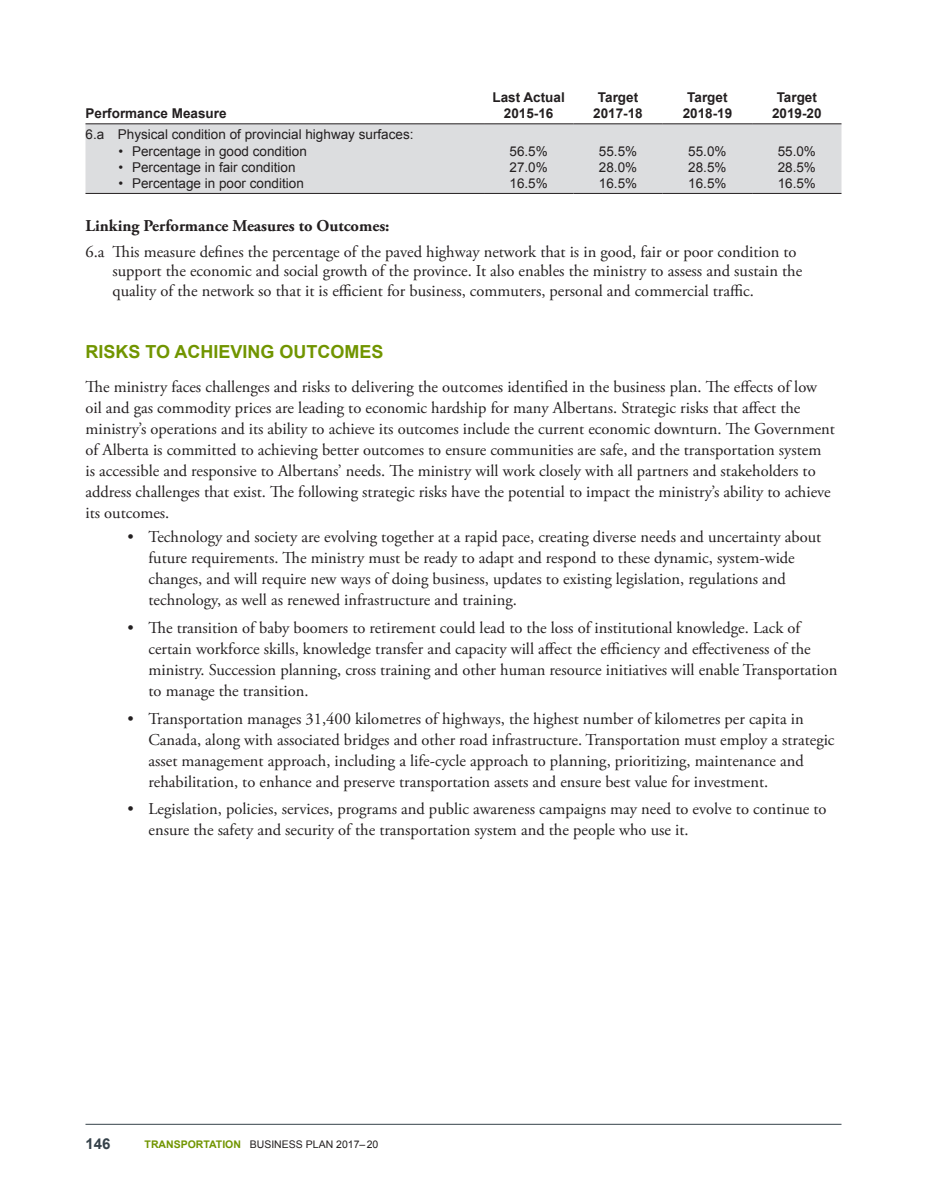
<style>
.page{position:relative;width:927px;height:1197px;background:#fff}
.page>*{position:absolute;margin:0;border:0;box-sizing:border-box;transform-origin:0 0}
.Linking_PM_-_number{font:700 18px "Arial";color:#719500}
.Main_Heading{font:16.5px/21px "Adobe Garamond Pro";color:#231f20}
.Linking_PM_-_number-2{font:16.5px/19.5px "Adobe Garamond Pro";color:#231f20}
.Linking_PM_-_heading{font:700 16.5px "Adobe Garamond Pro";color:#231f20}
.t1{font:700 15px "Arial";color:#36424a}
.L_column{font:13.5px "Arial";color:#231f20}
.Data{font:13.5px "Arial";color:#231f20}
.Year_Header{font:700 13.5px "Arial";color:#231f20}
.Left_header{font:700 13.5px "Arial";color:#231f20}
.t2{font:10.5px "Arial";color:#231f20}
.s1{font-weight:700;color:#719500}
</style>
<div class="page">
<div style="left:86px;top:124px;width:756px;height:69px;background:#dcdddf"></div>
<hr style="left:86px;top:123px;width:398px;height:1px;background:#231f20">
<hr style="left:484px;top:123px;width:89px;height:1px;background:#231f20">
<hr style="left:573px;top:123px;width:90px;height:1px;background:#231f20">
<hr style="left:663px;top:123px;width:89px;height:1px;background:#231f20">
<hr style="left:752px;top:123px;width:90px;height:1px;background:#231f20">
<hr style="left:86px;top:193px;width:398px;height:1px;background:#231f20">
<hr style="left:484px;top:193px;width:89px;height:1px;background:#231f20">
<hr style="left:573px;top:193px;width:90px;height:1px;background:#231f20">
<hr style="left:663px;top:193px;width:89px;height:1px;background:#231f20">
<hr style="left:752px;top:193px;width:90px;height:1px;background:#231f20">
<hr style="left:86px;top:1124px;width:756px;height:1px;background:#36424a">
<p class="Left_header" style="left:86px;top:105px;width:143px">Performance Measure</p>
<p class="L_column" style="left:86px;top:126px;width:330px">6.a Physical condition of provincial highway surfaces:</p>
<p class="L_column" style="left:119px;top:142px;width:190px">• Percentage in good condition</p>
<p class="L_column" style="left:119px;top:158px;width:179px">• Percentage in fair condition</p>
<p class="L_column" style="left:119px;top:174px;width:187px">• Percentage in poor condition</p>
<p class="Year_Header" style="left:493px;top:88px;width:74px">Last Actual</p>
<p class="Year_Header" style="left:504px;top:105px;width:51px">2015-16</p>
<p class="Data" style="left:510px;top:142px;width:40px">56.5%</p>
<p class="Data" style="left:510px;top:158px;width:40px">27.0%</p>
<p class="Data" style="left:510px;top:174px;width:40px">16.5%</p>
<p class="Year_Header" style="left:598px;top:88px;width:42px">Target</p>
<p class="Year_Header" style="left:593px;top:105px;width:51px">2017-18</p>
<p class="Data" style="left:599px;top:142px;width:40px">55.5%</p>
<p class="Data" style="left:599px;top:158px;width:40px">28.0%</p>
<p class="Data" style="left:599px;top:174px;width:40px">16.5%</p>
<p class="Year_Header" style="left:687px;top:88px;width:42px">Target</p>
<p class="Year_Header" style="left:683px;top:105px;width:51px">2018-19</p>
<p class="Data" style="left:688px;top:142px;width:40px">55.0%</p>
<p class="Data" style="left:688px;top:158px;width:40px">28.5%</p>
<p class="Data" style="left:688px;top:174px;width:40px">16.5%</p>
<p class="Year_Header" style="left:777px;top:88px;width:42px">Target</p>
<p class="Year_Header" style="left:772px;top:105px;width:51px">2019-20</p>
<p class="Data" style="left:778px;top:142px;width:40px">55.0%</p>
<p class="Data" style="left:778px;top:158px;width:40px">28.5%</p>
<p class="Data" style="left:778px;top:174px;width:40px">16.5%</p>
<p class="Linking_PM_-_heading" style="left:86px;top:216px;width:306px">Linking Performance Measures to Outcomes:</p>
<p class="Linking_PM_-_number-2" style="left:112px;top:242px;width:691px;text-indent:-27px">6.a This measure defines the percentage of the paved highway network that is in good, fair or poor condition to support the economic and social growth of the province. It also enables the ministry to assess and sustain the quality of the network so that it is efficient for business, commuters, personal and commercial traffic.</p>
<p class="Linking_PM_-_number" style="left:86px;top:340px;width:300px">RISKS TO ACHIEVING OUTCOMES</p>
<p class="Main_Heading" style="left:86px;top:377px;width:751px">The ministry faces challenges and risks to delivering the outcomes identified in the business plan. The effects of low oil and gas commodity prices are leading to economic hardship for many Albertans. Strategic risks that affect the ministry’s operations and its ability to achieve its outcomes include the current economic downturn. The Government of Alberta is committed to achieving better outcomes to ensure communities are safe, and the transportation system is accessible and responsive to Albertans’ needs. The ministry will work closely with all partners and stakeholders to address challenges that exist. The following strategic risks have the potential to impact the ministry’s ability to achieve its outcomes.</p>
<p class="Main_Heading" style="left:148px;top:527px;width:674px;text-indent:-21px">• Technology and society are evolving together at a rapid pace, creating diverse needs and uncertainty about future requirements. The ministry must be ready to adapt and respond to these dynamic, system-wide changes, and will require new ways of doing business, updates to existing legislation, regulations and technology, as well as renewed infrastructure and training.</p>
<p class="Main_Heading" style="left:148px;top:618px;width:690px;text-indent:-21px">• The transition of baby boomers to retirement could lead to the loss of institutional knowledge. Lack of certain workforce skills, knowledge transfer and capacity will affect the efficiency and effectiveness of the ministry. Succession planning, cross training and other human resource initiatives will enable Transportation to manage the transition.</p>
<p class="Main_Heading" style="left:148px;top:708px;width:688px;text-indent:-21px">• Transportation manages 31,400 kilometres of highways, the highest number of kilometres per capita in Canada, along with associated bridges and other road infrastructure. Transportation must employ a strategic asset management approach, including a life-cycle approach to planning, prioritizing, maintenance and rehabilitation, to enhance and preserve transportation assets and ensure best value for investment.</p>
<p class="Main_Heading" style="left:148px;top:799px;width:680px;text-indent:-21px">• Legislation, policies, services, programs and public awareness campaigns may need to evolve to continue to ensure the safety and security of the transportation system and the people who use it.</p>
<p class="t1" style="left:86px;top:1133px;width:27px">146</p>
<p class="t2" style="left:145px;top:1138px;width:235px"><span class="s1">TRANSPORTATION</span> BUSINESS PLAN 2017–20</p>
</div>
